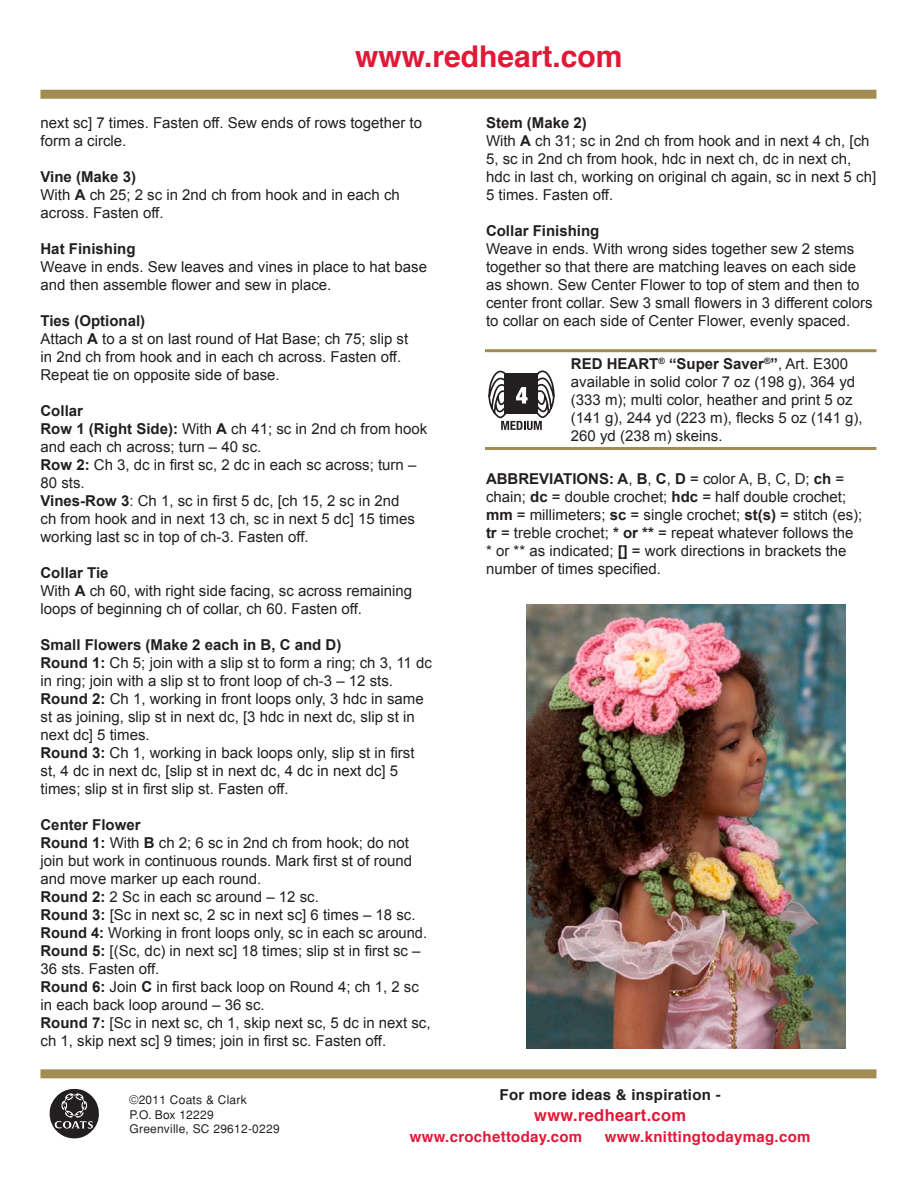
<style>
.page{position:relative;width:918px;height:1188px;background:#fff}
.page>*{position:absolute;margin:0;border:0;box-sizing:border-box;transform-origin:0 0}
.t1{font:700 30px "Helvetica";color:#e31837}
.t2{font:700 16.5px "Helvetica";letter-spacing:.02em;color:#e31837}
.t3{font:15px/18px "Arial";color:#231f20}
.t4{font:700 15px "Helvetica";letter-spacing:.02em;color:#e31837}
.t5{font:700 15px "Arial";color:#231f20}
.t6{font:700 15px "Helvetica";letter-spacing:.02em;color:#231f20}
.t7{font:12px/14.4px "Helvetica";letter-spacing:.02em;color:#231f20}
.s1{font-weight:700}
</style>
<div class="page">
<div style="left:40px;top:90px;width:836px;height:9px;background:#a28c51"></div>
<div style="left:40px;top:1069px;width:836px;height:9px;background:#a28c51"></div>
<svg style="left:49px;top:1088px;width:50px;height:51px"></svg>
<hr style="left:485px;top:349px;width:391px;height:3px;background:#a28c51">
<hr style="left:485px;top:447px;width:391px;height:3px;background:#a28c51">
<svg style="left:488px;top:370px;width:67px;height:60px"></svg>
<img style="left:527px;top:605px;width:319px;height:443px">
<h1 class="t1" style="left:355px;top:32px;width:269px">www.redheart.com</h1>
<p class="t3" style="left:41px;top:114px;width:383px">next sc] 7 times. Fasten off. Sew ends of rows together to form a circle.</p>
<p class="t3" style="left:41px;top:168px;width:361px"><span class="s1">Vine (Make 3)<br></span>With <span class="s1">A</span> ch 25; 2 sc in 2nd ch from hook and in each ch across. Fasten off.</p>
<p class="t5" style="left:41px;top:239px;width:97px">Hat Finishing</p>
<p class="t3" style="left:41px;top:258px;width:388px">Weave in ends. Sew leaves and vines in place to hat base and then assemble flower and sew in place.</p>
<p class="t3" style="left:41px;top:312px;width:369px"><span class="s1">Ties (Optional)<br></span>Attach <span class="s1">A</span> to a st on last round of Hat Base; ch 75; slip st in 2nd ch from hook and in each ch across. Fasten off.<br>Repeat tie on opposite side of base.</p>
<p class="t3" style="left:41px;top:402px;width:388px"><span class="s1">Collar<br>Row 1 (Right Side):</span> With <span class="s1">A</span> ch 41; sc in 2nd ch from hook and each ch across; turn – 40 sc.<br><span class="s1">Row 2:</span> Ch 3, dc in first sc, 2 dc in each sc across; turn – 80 sts.<br><span class="s1">Vines-Row 3</span>: Ch 1, sc in first 5 dc, [ch 15, 2 sc in 2nd<br>ch from hook and in next 13 ch, sc in next 5 dc] 15 times working last sc in top of ch-3. Fasten off.</p>
<p class="t3" style="left:41px;top:564px;width:373px"><span class="s1">Collar Tie<br></span>With <span class="s1">A</span> ch 60, with right side facing, sc across remaining loops of beginning ch of collar, ch 60. Fasten off.</p>
<p class="t3" style="left:41px;top:636px;width:393px"><span class="s1">Small Flowers (Make 2 each in B, C and D)<br>Round 1:</span> Ch 5; join with a slip st to form a ring; ch 3, 11 dc in ring; join with a slip st to front loop of ch-3 – 12 sts.<br><span class="s1">Round 2:</span> Ch 1, working in front loops only, 3 hdc in same st as joining, slip st in next dc, [3 hdc in next dc, slip st in next dc] 5 times.<br><span class="s1">Round 3:</span> Ch 1, working in back loops only, slip st in first st, 4 dc in next dc, [slip st in next dc, 4 dc in next dc] 5 times; slip st in first slip st. Fasten off.</p>
<p class="t3" style="left:40px;top:816px;width:392px"><span class="s1">Center Flower<br>Round 1:</span> With <span class="s1">B</span> ch 2; 6 sc in 2nd ch from hook; do not join but work in continuous rounds. Mark first st of round and move marker up each round.<br><span class="s1">Round 2:</span> 2 Sc in each sc around – 12 sc.<br><span class="s1">Round 3:</span> [Sc in next sc, 2 sc in next sc] 6 times – 18 sc.<br><span class="s1">Round 4:</span> Working in front loops only, sc in each sc around.<br><span class="s1">Round 5:</span> [(Sc, dc) in next sc] 18 times; slip st in first sc – 36 sts. Fasten off.<br><span class="s1">Round 6:</span> Join <span class="s1">C</span> in first back loop on Round 4; ch 1, 2 sc in each back loop around – 36 sc.<br><span class="s1">Round 7:</span> [Sc in next sc, ch 1, skip next sc, 5 dc in next sc, ch 1, skip next sc] 9 times; join in first sc. Fasten off.</p>
<p class="t3" style="left:486px;top:114px;width:392px"><span class="s1">Stem (Make 2)<br></span>With <span class="s1">A</span> ch 31; sc in 2nd ch from hook and in next 4 ch, [ch 5, sc in 2nd ch from hook, hdc in next ch, dc in next ch, hdc in last ch, working on original ch again, sc in next 5 ch] 5 times. Fasten off.</p>
<p class="t5" style="left:486px;top:221px;width:115px">Collar Finishing</p>
<p class="t3" style="left:486px;top:240px;width:388px">Weave in ends. With wrong sides together sew 2 stems together so that there are matching leaves on each side as shown. Sew Center Flower to top of stem and then to center front collar. Sew 3 small flowers in 3 different colors to collar on each side of Center Flower, evenly spaced.</p>
<p class="t3" style="left:571px;top:355px;width:293px"><span class="s1">RED HEART</span><sup>®</sup> <span class="s1">“Super Saver</span><sup>®</sup><span class="s1">”</span>, Art. E300 available in solid color 7 oz (198 g), 364 yd (333 m); multi color, heather and print 5 oz (141 g), 244 yd (223 m), flecks 5 oz (141 g), 260 yd (238 m) skeins.</p>
<p class="t3" style="left:486px;top:470px;width:378px"><span class="s1">ABBREVIATIONS: A</span>, <span class="s1">B</span>, <span class="s1">C</span>, <span class="s1">D</span> = color A, B, C, D; <span class="s1">ch</span> = chain; <span class="s1">dc</span> = double crochet; <span class="s1">hdc</span> = half double crochet; <span class="s1">mm</span> = millimeters; <span class="s1">sc</span> = single crochet; <span class="s1">st(s)</span> = stitch (es); <span class="s1">tr</span> = treble crochet; <span class="s1">* or **</span> = repeat whatever follows the * or ** as indicated; <span class="s1">[]</span> = work directions in brackets the number of times specified.</p>
<p class="t7" style="left:130px;top:1093px;width:152px">©2011 Coats &amp; Clark<br>P.O. Box 12229<br>Greenville, SC 29612-0229</p>
<p class="t6" style="left:500px;top:1083px;width:223px">For more ideas &amp; inspiration -</p>
<p class="t2" style="left:534px;top:1102px;width:153px">www.redheart.com</p>
<p class="t4" style="left:410px;top:1125px;width:174px">www.crochettoday.com</p>
<p class="t4" style="left:605px;top:1125px;width:207px">www.knittingtodaymag.com</p>
</div>
